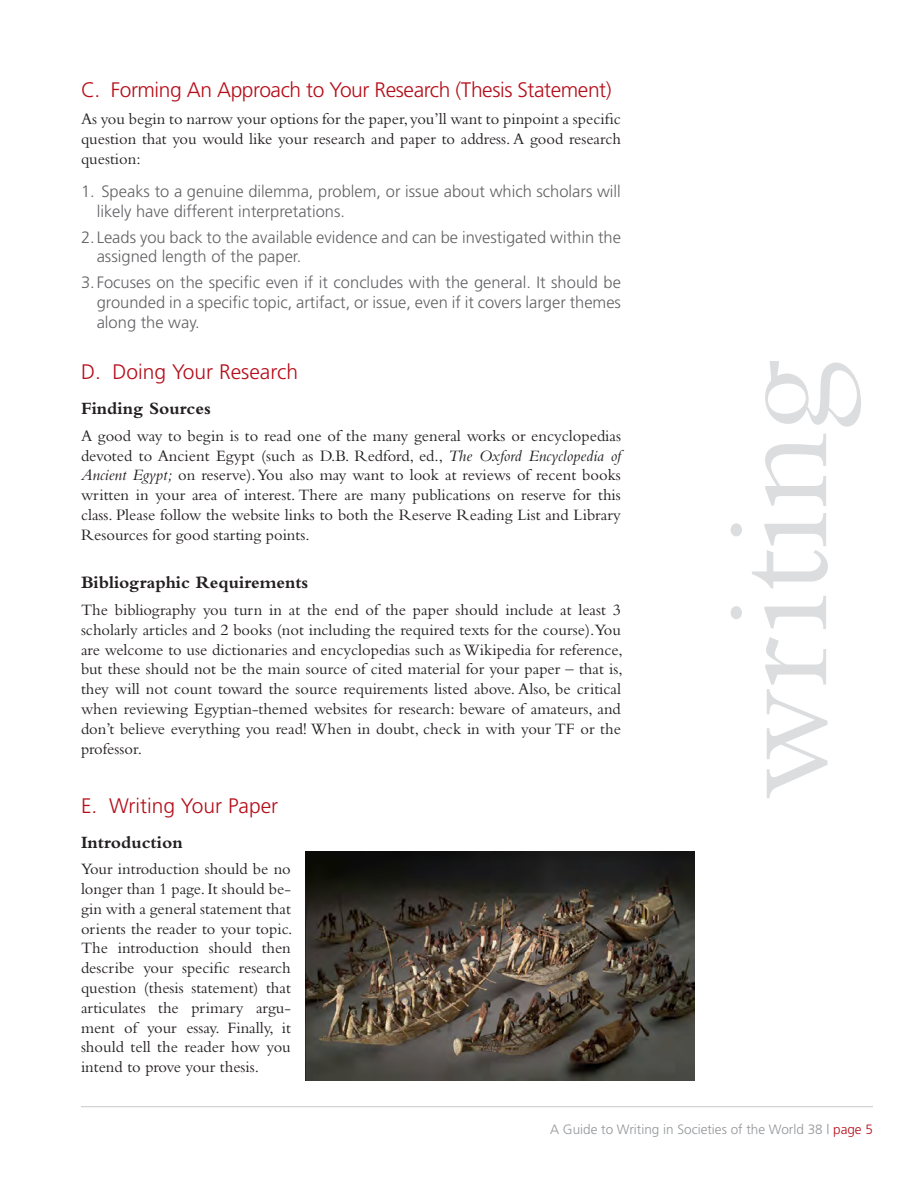
<style>
.page{position:relative;width:918px;height:1188px;background:#fff}
.page>*{position:absolute;margin:0;border:0;box-sizing:border-box;transform-origin:0 0}
.t1{font:150px "Bembo";color:#dcdddf}
.B-head{font:300 21px "Frutiger";letter-spacing:-.02em;color:#b50e1a}
.B-head-2{font:300 21px "Frutiger";color:#b50e1a}
.Heading_3{font:700 18px "Bembo";color:#231f20}
.Body_Copy_no_ident{font:16.5px/19.8px "Bembo";color:#231f20;text-align:justify}
.Bullet{font:300 16.5px/19.8px "Frutiger";color:#636366}
.First_Line{font:16.5px/19.8px "Bembo";color:#231f20;text-align:justify}
.t2{font:300 13.5px "Frutiger";color:#939598}
.s1{font-style:italic}
.s2{color:#b50e1a}
</style>
<div class="page">
<hr style="left:81px;top:1106px;width:792px;height:1px;background:#c7c8ca">
<img style="left:306px;top:851px;width:388px;height:230px">
<p class="B-head" style="left:81px;top:78px;width:532px">C. Forming An Approach to Your Research (Thesis Statement)</p>
<p class="First_Line" style="left:81px;top:109px;width:541px">As you begin to narrow your options for the paper, you’ll want to pinpoint a specific question that you would like your research and paper to address. A good research question:</p>
<p class="Bullet" style="left:97px;top:181px;width:526px;text-indent:-16px">1. Speaks to a genuine dilemma, problem, or issue about which scholars will likely have different interpretations.</p>
<p class="Bullet" style="left:97px;top:227px;width:526px;text-indent:-16px">2. Leads you back to the available evidence and can be investigated within the assigned length of the paper.</p>
<p class="Bullet" style="left:97px;top:272px;width:526px;text-align:justify;text-indent:-16px">3. Focuses on the specific even if it concludes with the general. It should be grounded in a specific topic, artifact, or issue, even if it covers larger themes along the way.</p>
<p class="B-head-2" style="left:81px;top:360px;width:219px">D. Doing Your Research</p>
<p class="Heading_3" style="left:81px;top:399px;width:131px">Finding Sources</p>
<p class="Body_Copy_no_ident" style="left:81px;top:425px;width:542px">A good way to begin is to read one of the many general works or encyclopedias devoted to Ancient Egypt (such as D.B. Redford, ed., <span class="s1">The Oxford Encyclopedia of Ancient Egypt;</span> on reserve). You also may want to look at reviews of recent books written in your area of interest. There are many publications on reserve for this class. Please follow the website links to both the Reserve Reading List and Library Resources for good starting points.</p>
<p class="Heading_3" style="left:81px;top:573px;width:229px">Bibliographic Requirements</p>
<p class="Body_Copy_no_ident" style="left:81px;top:600px;width:543px">The bibliography you turn in at the end of the paper should include at least 3 scholarly articles and 2 books (not including the required texts for the course).You are welcome to use dictionaries and encyclopedias such as Wikipedia for reference, but these should not be the main source of cited material for your paper – that is, they will not count toward the source requirements listed above. Also, be critical when reviewing Egyptian-themed websites for research: beware of amateurs, and don’t believe everything you read! When in doubt, check in with your TF or the professor.</p>
<p class="B-head-2" style="left:81px;top:793px;width:199px">E. Writing Your Paper</p>
<p class="Heading_3" style="left:81px;top:832px;width:103px">Introduction</p>
<p class="Body_Copy_no_ident" style="left:81px;top:859px;width:213px">Your introduction should be no longer than 1 page. It should be&shy;gin with a general statement that orients the reader to your topic.<br>The introduction should then describe your specific research question (thesis statement) that articulates the primary argu&shy;ment of your essay. Finally, it should tell the reader how you intend to prove your thesis.</p>
<p class="t1" style="left:692px;top:799px;width:439px;rotate:-90deg">writing</p>
<p class="t2" style="left:550px;top:1122px;width:324px">A Guide to Writing in Societies of the World 38 | <span class="s2">page 5</span></p>
</div>
